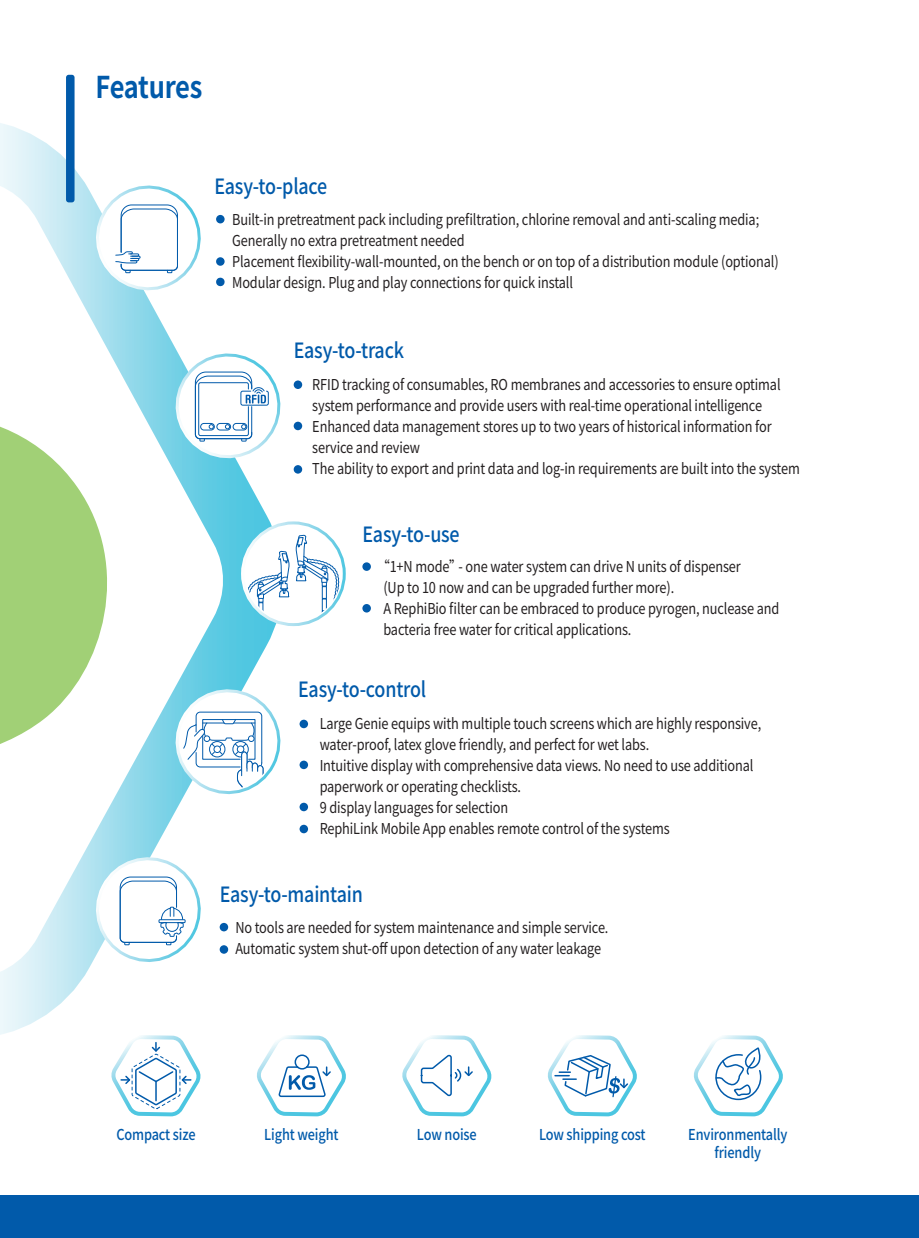
<style>
.page{position:relative;width:919px;height:1238px;background:#fff}
.page>*{position:absolute;margin:0;border:0;box-sizing:border-box;transform-origin:0 0}
.t1{font:700 30px "Source Han Sans CN";letter-spacing:-.02em;color:#015aaa;scale:.85 1}
.t2{font:500 21px "Source Han Sans CN";letter-spacing:-.01em;color:#015aaa;scale:.85 1}
.t3{font:15px/21px "Source Han Sans CN";letter-spacing:-.01em;color:#231f20;scale:.85 1}
.t4{font:500 15px/18px "Source Han Sans CN";letter-spacing:-.015em;color:#015aaa;text-align:center;scale:.85 1}
</style>
<div class="page">
<div style="left:0;top:1195px;width:918px;height:42px;background:#015aaa"></div>
<svg style="left:0;top:123px;width:300px;height:912px"></svg>
<svg style="left:86px;top:176px;width:120px;height:124px"></svg>
<svg style="left:167px;top:345px;width:117px;height:121px"></svg>
<svg style="left:242px;top:523px;width:102px;height:101px"></svg>
<div style="left:241px;top:521px;width:105px;height:105px;border:3px solid #fff;border-radius:50%"></div>
<svg style="left:246px;top:526px;width:93px;height:95px"></svg>
<svg style="left:170px;top:683px;width:116px;height:116px"></svg>
<svg style="left:90px;top:851px;width:116px;height:116px"></svg>
<div style="left:294px;top:465px;width:8px;height:8px;background:#015aaa;border-radius:50%"></div>
<div style="left:294px;top:380px;width:8px;height:9px;background:#015aaa;border-radius:50%"></div>
<div style="left:294px;top:421px;width:8px;height:9px;background:#015aaa;border-radius:50%"></div>
<div style="left:216px;top:215px;width:8px;height:8px;background:#015aaa;border-radius:50%"></div>
<svg style="left:215px;top:277px;width:10px;height:10px"></svg>
<div style="left:216px;top:257px;width:8px;height:9px;background:#015aaa;border-radius:50%"></div>
<div style="left:362px;top:562px;width:9px;height:9px;background:#015aaa;border-radius:50%"></div>
<div style="left:362px;top:604px;width:9px;height:8px;background:#015aaa;border-radius:50%"></div>
<div style="left:299px;top:719px;width:9px;height:9px;background:#015aaa;border-radius:50%"></div>
<div style="left:299px;top:760px;width:9px;height:9px;background:#015aaa;border-radius:50%"></div>
<div style="left:299px;top:802px;width:9px;height:9px;background:#015aaa;border-radius:50%"></div>
<div style="left:299px;top:824px;width:9px;height:9px;background:#015aaa;border-radius:50%"></div>
<div style="left:220px;top:922px;width:8px;height:9px;background:#015aaa;border-radius:50%"></div>
<div style="left:220px;top:945px;width:8px;height:8px;background:#015aaa;border-radius:50%"></div>
<div style="left:66px;top:75px;width:9px;height:127px;background:#015aaa;border-radius:3px"></div>
<svg style="left:107px;top:1032px;width:97px;height:85px"></svg>
<svg style="left:253px;top:1032px;width:93px;height:85px"></svg>
<svg style="left:402px;top:1035px;width:90px;height:82px"></svg>
<svg style="left:547px;top:1035px;width:90px;height:82px"></svg>
<svg style="left:694px;top:1035px;width:89px;height:82px"></svg>
<h1 class="t1" style="left:95px;top:70px;width:127px">Features</h1>
<h2 class="t2" style="left:214px;top:174px;width:134px">Easy-to-place</h2>
<p class="t3" style="left:232px;top:209px;width:644px">Built-in pretreatment pack including prefiltration, chlorine removal and anti-scaling media; Generally no extra pretreatment needed<br>Placement flexibility-wall-mounted, on the bench or on top of a distribution module (optional)<br>Modular design. Plug and play connections for quick install</p>
<h2 class="t2" style="left:294px;top:339px;width:131px">Easy-to-track</h2>
<p class="t3" style="left:312px;top:375px;width:575px">RFID tracking of consumables, RO membranes and accessories to ensure optimal system performance and provide users with real-time operational intelligence Enhanced data management stores up to two years of historical information for service and review<br>The ability to export and print data and log-in requirements are built into the system</p>
<h2 class="t2" style="left:362px;top:523px;width:116px">Easy-to-use</h2>
<p class="t3" style="left:383px;top:556px;width:467px;text-indent:-6px">“1+N mode”- one water system can drive N units of dispenser<br>(Up to 10 now and can be upgraded further more).<br>A RephiBio filter can be embraced to produce pyrogen, nuclease and bacteria free water for critical applications.</p>
<h2 class="t2" style="left:298px;top:677px;width:152px">Easy-to-control</h2>
<p class="t3" style="left:319px;top:713px;width:521px">Large Genie equips with multiple touch screens which are highly responsive, water-proof, latex glove friendly, and perfect for wet labs.<br>Intuitive display with comprehensive data views. No need to use additional paperwork or operating checklists.<br>9 display languages for selection<br>RephiLink Mobile App enables remote control of the systems</p>
<h2 class="t2" style="left:220px;top:882px;width:170px">Easy-to-maintain</h2>
<p class="t3" style="left:235px;top:917px;width:440px">No tools are needed for system maintenance and simple service.<br>Automatic system shut-off upon detection of any water leakage</p>
<p class="t4" style="left:116px;top:1125px;width:95px">Compact size</p>
<p class="t4" style="left:264px;top:1125px;width:89px">Light weight</p>
<p class="t4" style="left:417px;top:1125px;width:72px">Low noise</p>
<p class="t4" style="left:539px;top:1125px;width:127px">Low shipping cost</p>
<p class="t4" style="left:688px;top:1125px;width:118px">Environmentally friendly</p>
</div>
